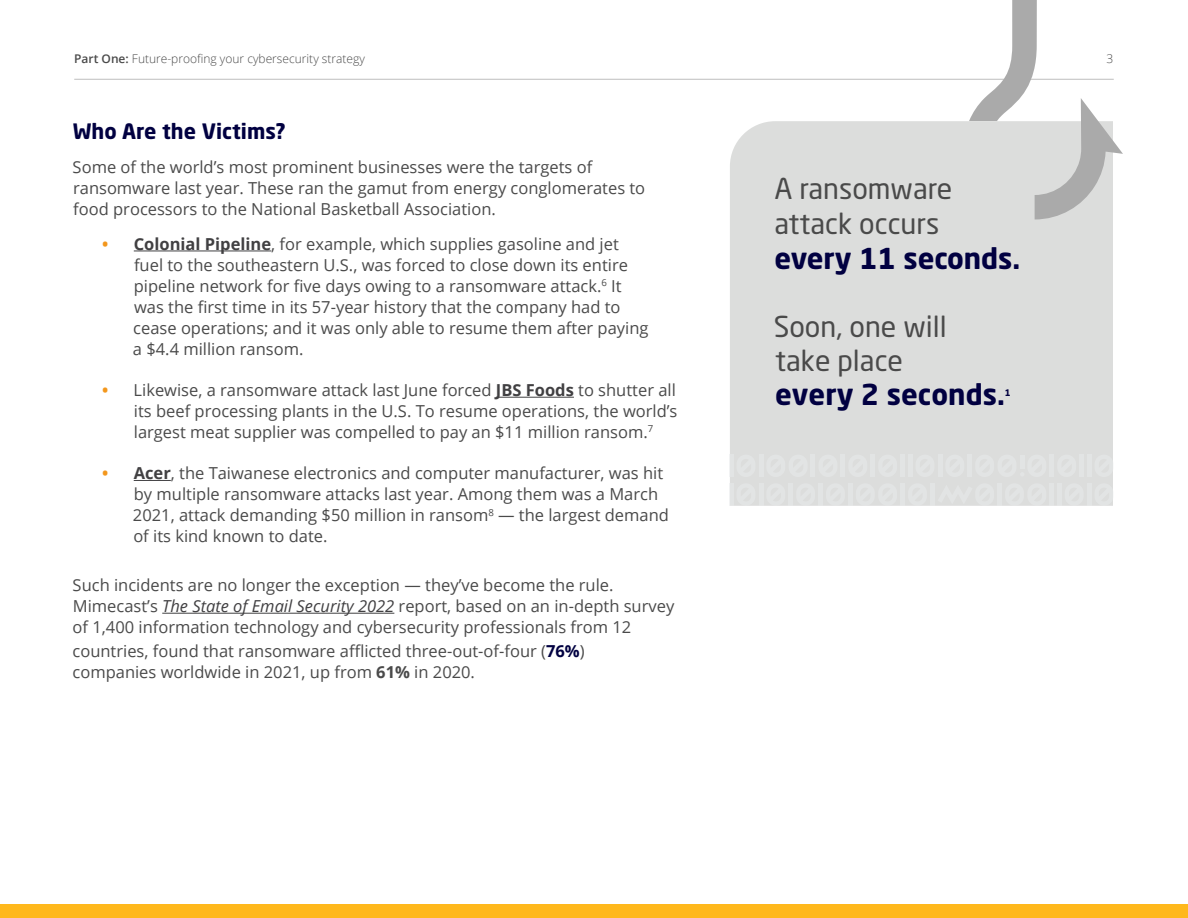
<style>
.page{position:relative;width:1188px;height:918px;background:#fff}
.page>*{position:absolute;margin:0;border:0;box-sizing:border-box;transform-origin:0 0}
.Heading_6{font:28.5px/34.7px "Neo Sans W1 G";color:#4a4a4a}
.H2_-_Subheader{font:700 21px "Neo Sans W1 G";color:#010041}
.Body_Copy{font:16.5px/21px "Open Sans";color:#4a4a4a}
.t1{font:300 12px "Open Sans";color:#4a4a4a}
.Heading_6-2{font:700 9px "Neo Sans W1 G";color:#010041}
.s1{font-weight:600}
.s2{font-weight:700;color:#f3971c}
.s3{font-weight:700;color:#414042}
.s4{font-style:italic;color:#414042}
.s5{font-weight:700;color:#010041}
.s6{font-weight:700}
</style>
<div class="page">
<hr style="left:74px;top:79px;width:1040px;height:1px;background:#bebebe">
<div style="left:0;top:904px;width:1188px;height:14px;background:#ffb81c"></div>
<div style="left:730px;top:121px;width:383px;height:385px;background:#dcdddc"></div>
<hr style="left:134px;top:251px;width:137px;height:1px;background:#414042">
<hr style="left:496px;top:397px;width:78px;height:1px;background:#414042">
<hr style="left:134px;top:480px;width:37px;height:1px;background:#414042">
<hr style="left:162px;top:613px;width:232px;height:1px;background:#414042">
<svg style="left:969px;top:0;width:154px;height:219px"></svg>
<svg style="left:729px;top:455px;width:4px;height:22px"></svg>
<svg style="left:737px;top:455px;width:18px;height:22px"></svg>
<hr style="left:759px;top:455px;width:4px;height:22px;background:#e2e4e4">
<hr style="left:811px;top:455px;width:4px;height:22px;background:#e2e4e4">
<svg style="left:766px;top:455px;width:42px;height:22px"></svg>
<hr style="left:841px;top:455px;width:4px;height:22px;background:#e2e4e4">
<svg style="left:819px;top:455px;width:18px;height:22px"></svg>
<div style="left:870px;top:455px;width:5px;height:22px;background:#e2e4e4"></div>
<svg style="left:848px;top:455px;width:19px;height:22px"></svg>
<div style="left:900px;top:455px;width:5px;height:22px;background:#e2e4e4"></div>
<svg style="left:878px;top:455px;width:19px;height:22px"></svg>
<hr style="left:908px;top:455px;width:4px;height:22px;background:#e2e4e4">
<svg style="left:916px;top:455px;width:18px;height:22px"></svg>
<hr style="left:968px;top:455px;width:4px;height:22px;background:#e2e4e4">
<hr style="left:938px;top:455px;width:4px;height:22px;background:#e2e4e4">
<svg style="left:945px;top:455px;width:19px;height:22px"></svg>
<div style="left:1079px;top:455px;width:5px;height:22px;background:#e2e4e4"></div>
<svg style="left:1057px;top:455px;width:19px;height:22px"></svg>
<div style="left:1049px;top:455px;width:5px;height:22px;background:#e2e4e4"></div>
<hr style="left:1087px;top:455px;width:4px;height:22px;background:#e2e4e4">
<svg style="left:1095px;top:455px;width:18px;height:22px"></svg>
<hr style="left:1087px;top:483px;width:4px;height:23px;background:#e2e4e4">
<svg style="left:1095px;top:483px;width:18px;height:23px"></svg>
<div style="left:1057px;top:483px;width:5px;height:23px;background:#e2e4e4"></div>
<svg style="left:1065px;top:483px;width:19px;height:23px"></svg>
<div style="left:1049px;top:483px;width:5px;height:23px;background:#e2e4e4"></div>
<hr style="left:998px;top:483px;width:4px;height:23px;background:#e2e4e4">
<svg style="left:1005px;top:483px;width:41px;height:23px"></svg>
<hr style="left:930px;top:483px;width:4px;height:23px;background:#e2e4e4">
<svg style="left:908px;top:483px;width:19px;height:23px"></svg>
<div style="left:900px;top:483px;width:5px;height:23px;background:#e2e4e4"></div>
<div style="left:848px;top:483px;width:5px;height:23px;background:#e2e4e4"></div>
<svg style="left:856px;top:483px;width:41px;height:23px"></svg>
<hr style="left:789px;top:483px;width:4px;height:23px;background:#e2e4e4">
<svg style="left:796px;top:483px;width:19px;height:23px"></svg>
<hr style="left:819px;top:483px;width:4px;height:23px;background:#e2e4e4">
<svg style="left:826px;top:483px;width:19px;height:23px"></svg>
<hr style="left:759px;top:483px;width:4px;height:23px;background:#e2e4e4">
<svg style="left:766px;top:483px;width:19px;height:23px"></svg>
<svg style="left:729px;top:483px;width:4px;height:23px"></svg>
<svg style="left:736px;top:483px;width:19px;height:23px"></svg>
<svg style="left:938px;top:483px;width:56px;height:23px"></svg>
<svg style="left:975px;top:455px;width:71px;height:22px"></svg>
<div style="left:1020px;top:455px;width:5px;height:13px;background:#e2e4e4"></div>
<p class="t1" style="left:74px;top:50px;width:292px"><span class="s1">Part One:</span> Future-proofing your cybersecurity strategy</p>
<p class="t1" style="left:1107px;top:51px;width:8px">3</p>
<p class="H2_-_Subheader" style="left:73px;top:117px;width:215px">Who Are the Victims?</p>
<p class="Body_Copy" style="left:73px;top:156px;width:574px">Some of the world’s most prominent businesses were the targets of ransomware last year. These ran the gamut from energy conglomerates to food processors to the National Basketball Association.</p>
<p class="Body_Copy" style="left:133px;top:233px;width:517px;text-indent:-31px"><span class="s2">•</span> <span class="s3">Colonial Pipeline</span>, for example, which supplies gasoline and jet fuel to the southeastern U.S., was forced to close down its entire pipeline network for five days owing to a ransomware attack.<sup>6</sup> It was the first time in its 57-year history that the company had to cease operations; and it was only able to resume them after paying a $4.4 million ransom.</p>
<p class="Body_Copy" style="left:134px;top:379px;width:545px;text-align:justify;text-indent:-32px"><span class="s2">•</span> Likewise, a ransomware attack last June forced <span class="s3">JBS Foods</span> to shutter all its beef processing plants in the U.S. To resume operations, the world’s largest meat supplier was compelled to pay an $11 million ransom.<sup>7</sup></p>
<p class="Body_Copy" style="left:133px;top:462px;width:538px;text-indent:-31px"><span class="s2">•</span> <span class="s3">Acer</span>, the Taiwanese electronics and computer manufacturer, was hit by multiple ransomware attacks last year. Among them was a March 2021, attack demanding $50 million in ransom<sup>8</sup> — the largest demand of its kind known to date.</p>
<p class="Body_Copy" style="left:73px;top:574px;width:603px">Such incidents are no longer the exception — they’ve become the rule.<br>Mimecast’s <span class="s4">The State of Email Security 2022</span> report, based on an in-depth survey of 1,400 information technology and cybersecurity professionals from 12</p>
<p class="Body_Copy" style="left:73px;top:640px;width:514px">countries, found that ransomware afflicted three-out-of-four (<span class="s5">76%</span>) companies worldwide in 2021, up from <span class="s6">61%</span> in 2020.</p>
<p class="Heading_6" style="left:774px;top:171px;width:248px">A ransomware attack occurs <span class="s5">every 11 seconds.</span></p>
<p class="Heading_6" style="left:774px;top:309px;width:233px;line-height:34.2px">Soon, one will take place<br><span class="s5">every 2 seconds.</span></p>
<p class="Heading_6-2" style="left:1005px;top:387px;width:7px">1</p>
</div>
